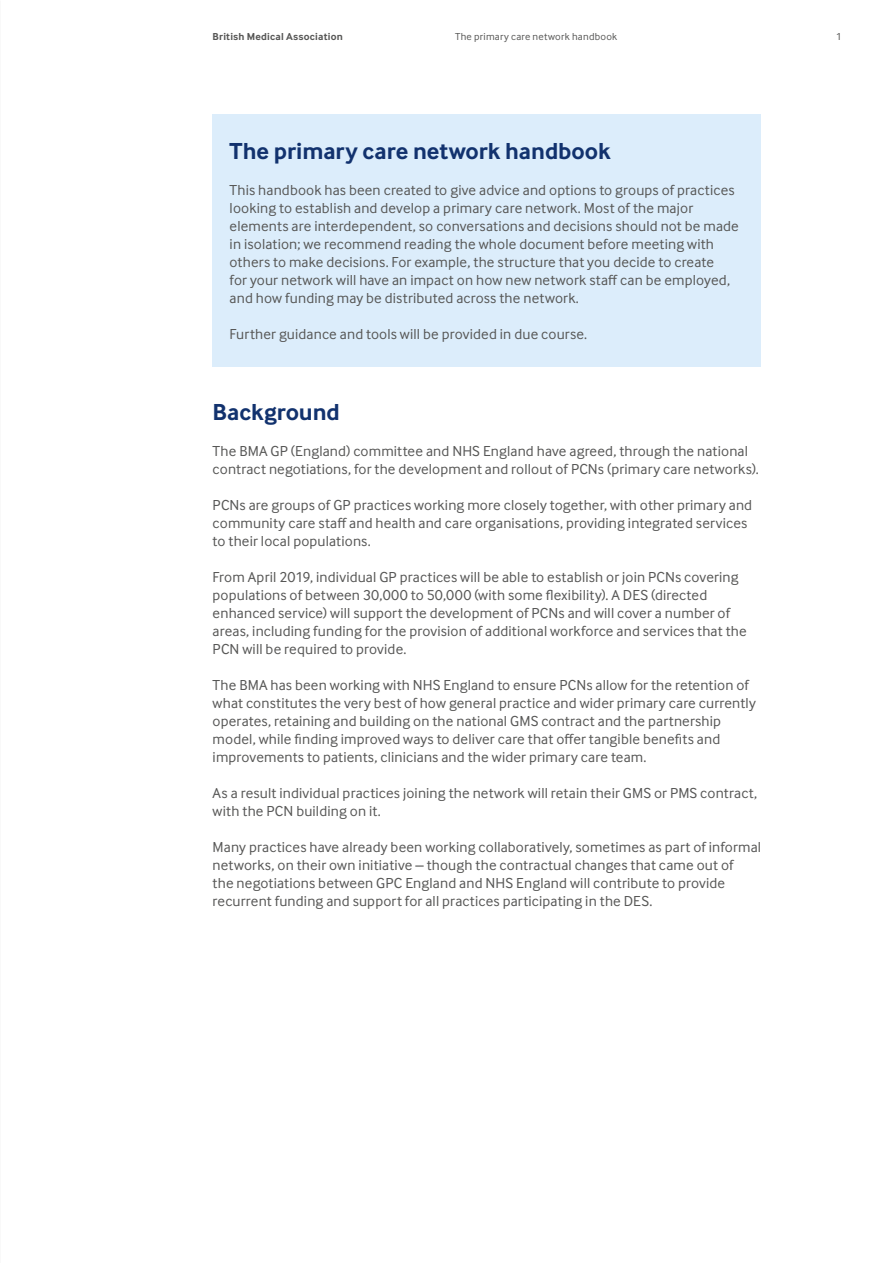
<style>
.page{position:relative;width:893px;height:1263px;background:#fff}
.page>*{position:absolute;margin:0;border:0;box-sizing:border-box;transform-origin:0 0}
.t1{font:700 24px "Inter Face";color:#12326e}
.t2{font:15px/18px "Inter Face";letter-spacing:.01em;color:#575756}
.t3{font:10.5px "Inter Face";letter-spacing:.025em;color:#575756}
.t4{font:700 10.5px "Inter Face";letter-spacing:.02em;color:#575756}
</style>
<div class="page">
<div style="left:213px;top:114px;width:548px;height:252px;background:#dcedfb"></div>
<p class="t4" style="left:213px;top:30px;width:132px">British Medical Association</p>
<p class="t3" style="left:455px;top:31px;width:164px">The primary care network handbook</p>
<p class="t3" style="left:836px;top:31px;width:7px">1</p>
<h1 class="t1" style="left:230px;top:137px;width:383px">The primary care network handbook</h1>
<p class="t2" style="left:230px;top:181px;width:511px">This handbook has been created to give advice and options to groups of practices looking to establish and develop a primary care network. Most of the major elements are interdependent, so conversations and decisions should not be made in isolation; we recommend reading the whole document before meeting with others to make decisions. For example, the structure that you decide to create<br>for your network will have an impact on how new network staff can be employed, and how funding may be distributed across the network.</p>
<p class="t2" style="left:230px;top:325px;width:359px">Further guidance and tools will be provided in due course.</p>
<h1 class="t1" style="left:213px;top:398px;width:129px">Background</h1>
<p class="t2" style="left:213px;top:442px;width:548px">The BMA GP (England) committee and NHS England have agreed, through the national contract negotiations, for the development and rollout of PCNs (primary care networks).</p>
<p class="t2" style="left:213px;top:496px;width:541px">PCNs are groups of GP practices working more closely together, with other primary and community care staff and health and care organisations, providing integrated services to their local populations.</p>
<p class="t2" style="left:213px;top:568px;width:536px">From April 2019, individual GP practices will be able to establish or join PCNs covering populations of between 30,000 to 50,000 (with some flexibility). A DES (directed enhanced service) will support the development of PCNs and will cover a number of areas, including funding for the provision of additional workforce and services that the PCN will be required to provide.</p>
<p class="t2" style="left:213px;top:676px;width:545px">The BMA has been working with NHS England to ensure PCNs allow for the retention of what constitutes the very best of how general practice and wider primary care currently operates, retaining and building on the national GMS contract and the partnership model, while finding improved ways to deliver care that offer tangible benefits and improvements to patients, clinicians and the wider primary care team.</p>
<p class="t2" style="left:213px;top:784px;width:546px">As a result individual practices joining the network will retain their GMS or PMS contract, with the PCN building on it.</p>
<p class="t2" style="left:213px;top:838px;width:550px">Many practices have already been working collaboratively, sometimes as part of informal networks, on their own initiative – though the contractual changes that came out of<br>the negotiations between GPC England and NHS England will contribute to provide recurrent funding and support for all practices participating in the DES.</p>
</div>
